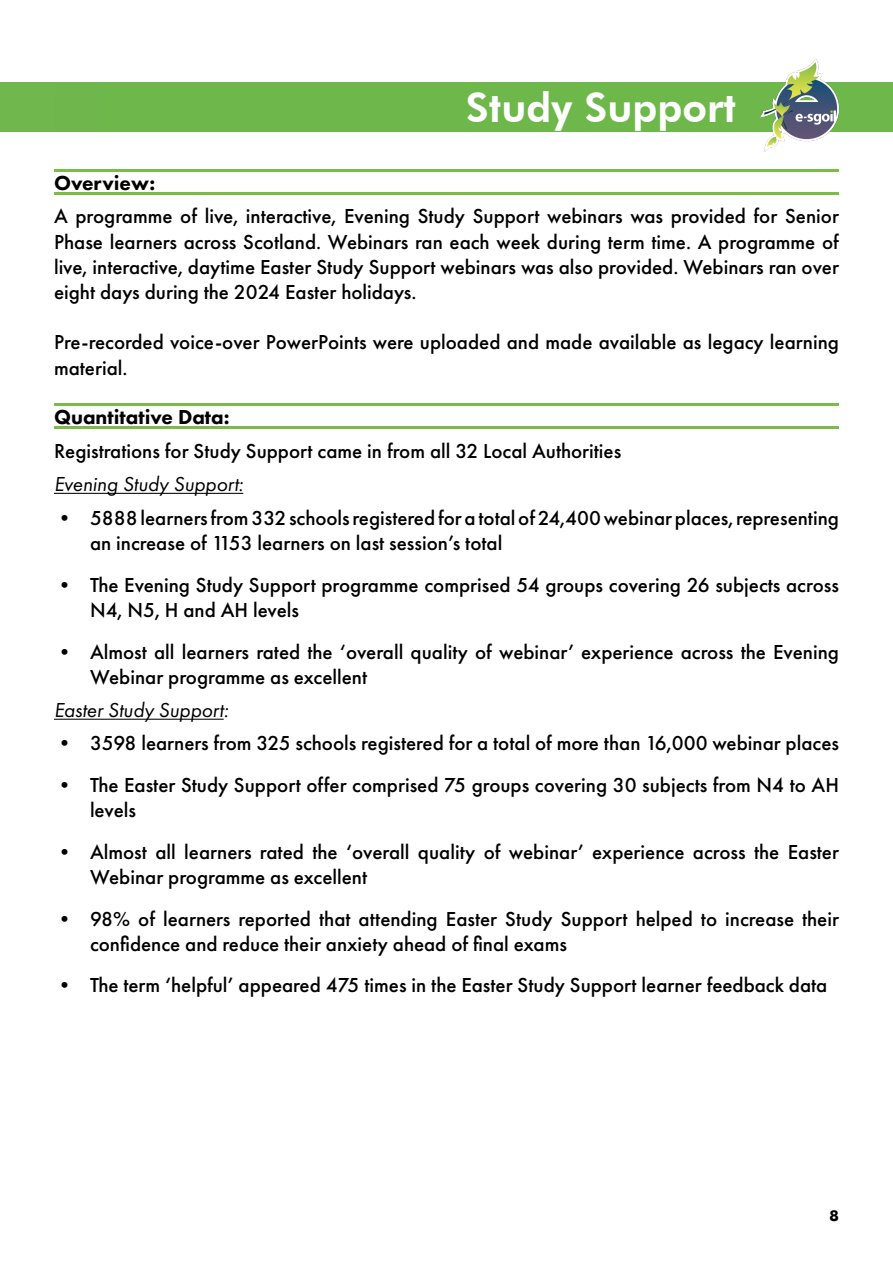
<style>
.page{position:relative;width:893px;height:1263px;background:#fff}
.page>*{position:absolute;margin:0;border:0;box-sizing:border-box;transform-origin:0 0}
.t1{font:800 40.5px "Futura BT";color:#fff}
.t2{font:500 21px/25.2px "Futura PT";color:#000}
.t3{font:italic 21px "Futura PT";color:#000}
.t4{font:800 21px "Futura PT";color:#000}
.t5{font:700 15px "Futura";color:#000}
</style>
<div class="page">
<hr style="left:54px;top:169px;width:785px;height:3px;background:#7cbb48">
<hr style="left:54px;top:192px;width:785px;height:3px;background:#7cbb48">
<hr style="left:54px;top:403px;width:785px;height:3px;background:#7cbb48">
<hr style="left:54px;top:427px;width:785px;height:2px;background:#7cbb48">
<div style="left:0;top:82px;width:893px;height:50px;background:#6eb74b"></div>
<img style="left:760px;top:58px;width:80px;height:94px">
<hr style="left:54px;top:493px;width:189px;height:1px;background:#000">
<hr style="left:54px;top:719px;width:170px;height:1px;background:#000">
<p class="t4" style="left:54px;top:170px;width:103px">Overview:</p>
<h1 class="t1" style="left:466px;top:83px;width:271px">Study Support</h1>
<p class="t2" style="left:54px;top:204px;width:786px;text-align:justify">A programme of live, interactive, Evening Study Support webinars was provided for Senior Phase learners across Scotland. Webinars ran each week during term time. A programme of live, interactive, daytime Easter Study Support webinars was also provided. Webinars ran over eight days during the 2024 Easter holidays.</p>
<p class="t2" style="left:54px;top:330px;width:786px">Pre-recorded voice-over PowerPoints were uploaded and made available as legacy learning material.</p>
<p class="t4" style="left:54px;top:404px;width:177px">Quantitative Data:</p>
<p class="t2" style="left:54px;top:438px;width:569px">Registrations for Study Support came in from all 32 Local Authorities</p>
<p class="t3" style="left:54px;top:472px;width:191px">Evening Study Support:</p>
<p class="t2" style="left:90px;top:505px;width:750px;text-indent:-36px">• 5888 learners from 332 schools registered for a total of 24,400 webinar places, representing an increase of 1153 learners on last session’s total</p>
<p class="t2" style="left:90px;top:572px;width:750px;text-indent:-36px">• The Evening Study Support programme comprised 54 groups covering 26 subjects across<br>N4, N5, H and AH levels</p>
<p class="t2" style="left:90px;top:639px;width:750px;text-indent:-36px">• Almost all learners rated the ‘overall quality of webinar’ experience across the Evening<br>Webinar programme as excellent</p>
<p class="t3" style="left:54px;top:698px;width:176px">Easter Study Support:</p>
<p class="t2" style="left:54px;top:730px;width:787px">• 3598 learners from 325 schools registered for a total of more than 16,000 webinar places</p>
<p class="t2" style="left:90px;top:772px;width:751px;text-indent:-36px">• The Easter Study Support offer comprised 75 groups covering 30 subjects from N4 to AH levels</p>
<p class="t2" style="left:90px;top:839px;width:751px;text-indent:-36px">• Almost all learners rated the ‘overall quality of webinar’ experience across the Easter<br>Webinar programme as excellent</p>
<p class="t2" style="left:90px;top:906px;width:750px;text-indent:-36px">• 98% of learners reported that attending Easter Study Support helped to increase their confidence and reduce their anxiety ahead of final exams</p>
<p class="t2" style="left:54px;top:973px;width:775px">• The term ‘helpful’ appeared 475 times in the Easter Study Support learner feedback data</p>
<p class="t5" style="left:830px;top:1204px;width:11px">8</p>
</div>
